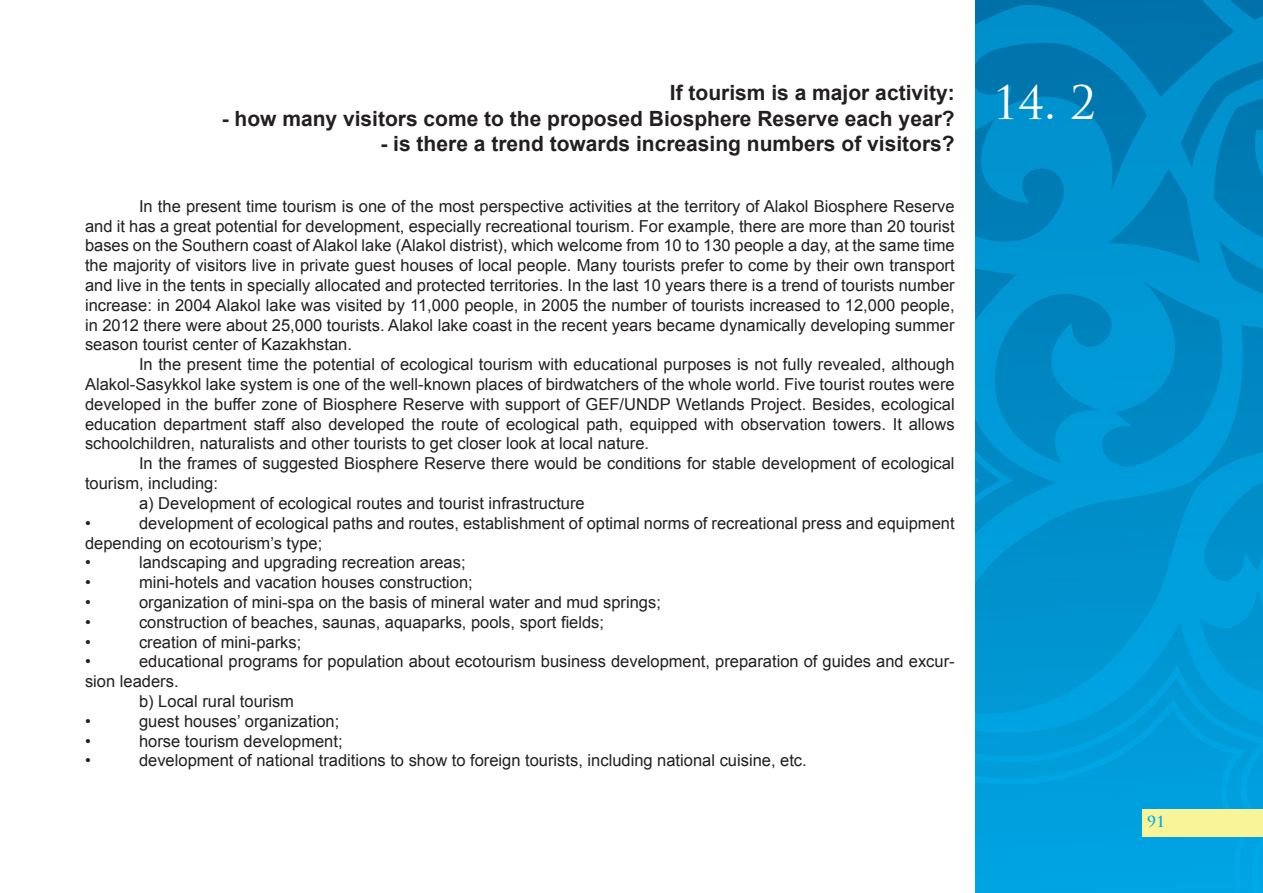
<style>
.page{position:relative;width:1263px;height:893px;background:#fff}
.page>*{position:absolute;margin:0;border:0;box-sizing:border-box;transform-origin:0 0}
.t1{font:45px "Trajan Pro";color:#fff}
.t2{font:700 21px "Arial";color:#231f20}
.t3{font:16.5px/19.8px "Arial";color:#231f20}
.t4{font:700 15px "Trajan Pro";color:#00aeef}
</style>
<div class="page">
<svg style="left:976px;top:0;width:287px;height:892px;background:#0092ce"></svg>
<div style="left:1142px;top:809px;width:121px;height:28px;background:#faf499"></div>
<p class="t2" style="left:670px;top:79px;width:286px">If tourism is a major activity:</p>
<p class="t2" style="left:222px;top:104px;width:734px">- how many visitors come to the proposed Biosphere Reserve each year?</p>
<p class="t2" style="left:380px;top:129px;width:576px">- is there a trend towards increasing numbers of visitors?</p>
<p class="t3" style="left:85px;top:196px;width:871px;text-align:justify;text-indent:54px">In the present time tourism is one of the most perspective activities at the territory of Alakol Biosphere Reserve and it has a great potential for development, especially recreational tourism. For example, there are more than 20 tourist bases on the Southern coast of Alakol lake (Alakol distrist), which welcome from 10 to 130 people a day, at the same time the majority of visitors live in private guest houses of local people. Many tourists prefer to come by their own transport and live in the tents in specially allocated and protected territories. In the last 10 years there is a trend of tourists number increase: in 2004 Alakol lake was visited by 11,000 people, in 2005 the number of tourists increased to 12,000 people, in 2012 there were about 25,000 tourists. Alakol lake coast in the recent years became dynamically developing summer season tourist center of Kazakhstan.</p>
<p class="t3" style="left:85px;top:355px;width:871px;text-align:justify;text-indent:54px">In the present time the potential of ecological tourism with educational purposes is not fully revealed, although Alakol-Sasykkol lake system is one of the well-known places of birdwatchers of the whole world. Five tourist routes were developed in the buffer zone of Biosphere Reserve with support of GEF/UNDP Wetlands Project. Besides, ecological education department staff also developed the route of ecological path, equipped with observation towers. It allows schoolchildren, naturalists and other tourists to get closer look at local nature.</p>
<p class="t3" style="left:85px;top:454px;width:871px;text-indent:54px">In the frames of suggested Biosphere Reserve there would be conditions for stable development of ecological tourism, including:</p>
<p class="t3" style="left:139px;top:493px;width:447px">а) Development of ecological routes and tourist infrastructure</p>
<p class="t3" style="left:85px;top:513px;width:7px">•</p>
<p class="t3" style="left:85px;top:513px;width:871px;text-indent:54px">development of ecological paths and routes, establishment of optimal norms of recreational press and equipment depending on ecotourism’s type;</p>
<p class="t3" style="left:85px;top:553px;width:7px">•</p>
<p class="t3" style="left:139px;top:553px;width:328px">landscaping and upgrading recreation areas;</p>
<p class="t3" style="left:85px;top:573px;width:7px">•</p>
<p class="t3" style="left:139px;top:573px;width:335px">mini-hotels and vacation houses construction;</p>
<p class="t3" style="left:85px;top:592px;width:7px">•</p>
<p class="t3" style="left:139px;top:592px;width:523px">organization of mini-spa on the basis of mineral water and mud springs;</p>
<p class="t3" style="left:85px;top:612px;width:7px">•</p>
<p class="t3" style="left:139px;top:612px;width:466px">construction of beaches, saunas, aquaparks, pools, sport fields;</p>
<p class="t3" style="left:85px;top:632px;width:7px">•</p>
<p class="t3" style="left:139px;top:632px;width:164px">creation of mini-parks;</p>
<p class="t3" style="left:85px;top:652px;width:7px">•</p>
<p class="t3" style="left:85px;top:652px;width:871px;text-indent:54px">educational programs for population about ecotourism business development, preparation of guides and excur&shy;sion leaders.</p>
<p class="t3" style="left:139px;top:691px;width:156px">b) Local rural tourism</p>
<p class="t3" style="left:85px;top:711px;width:7px">•</p>
<p class="t3" style="left:139px;top:711px;width:202px">guest houses’ organization;</p>
<p class="t3" style="left:85px;top:731px;width:7px">•</p>
<p class="t3" style="left:139px;top:731px;width:205px">horse tourism development;</p>
<p class="t3" style="left:85px;top:751px;width:7px">•</p>
<p class="t3" style="left:139px;top:751px;width:669px">development of national traditions to show to foreign tourists, including national cuisine, etc.</p>
<p class="t1" style="left:993px;top:74px;width:104px">14. 2</p>
<p class="t4" style="left:1147px;top:813px;width:19px">91</p>
</div>
